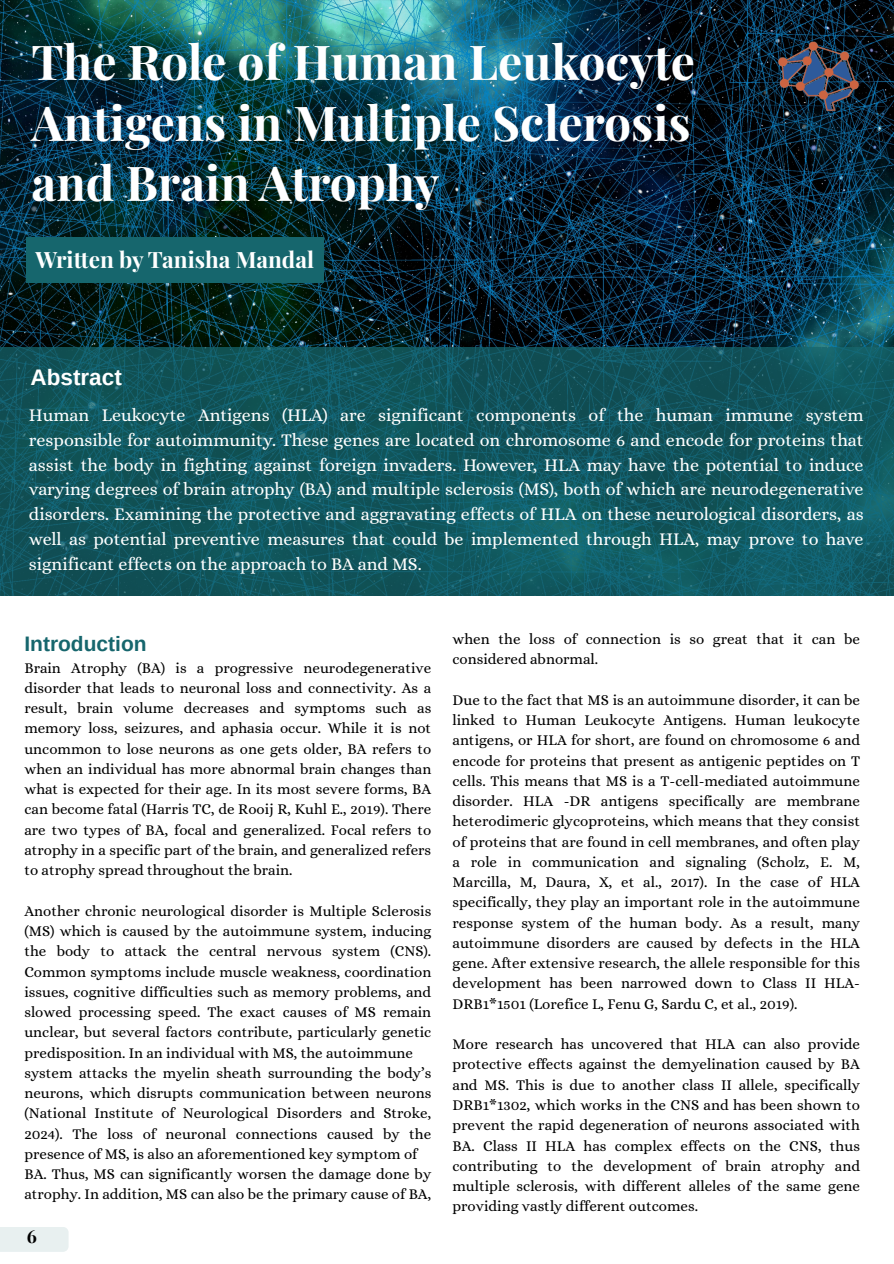
<style>
.page{position:relative;width:894px;height:1264px;background:#fff}
.page>*{position:absolute;margin:0;border:0;box-sizing:border-box;transform-origin:0 0}
.t1{font:700 48px/60.8px "Playfair Display";color:#fff;text-align:justify}
.t2{font:700 22.5px "Playfair Display";color:#fff}
.t3{font:700 22.5px "Arimo";color:#fff}
.t4{font:700 21px "Arimo";color:#16666d}
.t5{font:18px/24.8px "Alice";letter-spacing:-.005em;color:#fff}
.t6{font:700 18px "Playfair Display";color:#000}
.t7{font:15px/20.2px "Alice";color:#000;text-align:justify}
</style>
<div class="page">
<img style="left:0;top:0;width:893px;height:347px">
<svg style="left:0;top:347px;width:893px;height:248px;background:#11575f"></svg>
<div style="left:26px;top:238px;width:297px;height:45px;background:#16666d"></div>
<img style="left:776px;top:40px;width:82px;height:70px">
<div style="left:0;top:1227px;width:69px;height:24px;background:#e8f0f0"></div>
<h2 class="t1" style="left:32px;top:30px;width:665px">The Role of Human Leukocyte Antigens in Multiple Sclerosis and Brain Atrophy</h2>
<h3 class="t2" style="left:35px;top:244px;width:280px">Written by Tanisha Mandal</h3>
<h1 class="t3" style="left:31px;top:364px;width:93px">Abstract</h1>
<h2 class="t5" style="left:29px;top:402px;width:836px">Human Leukocyte Antigens (HLA) are significant components of the human immune system responsible for autoimmunity. These genes are located on chromosome 6 and encode for proteins that</h2>
<p class="t5" style="left:29px;top:452px;width:836px;text-align:justify">assist the body in fighting against foreign invaders. However, HLA may have the potential to induce varying degrees of brain atrophy (BA) and multiple sclerosis (MS), both of which are neurodegenerative disorders. Examining the protective and aggravating effects of HLA on these neurological disorders, as well as potential preventive measures that could be implemented through HLA, may prove to have significant effects on the approach to BA and MS.</p>
<p class="t4" style="left:24px;top:632px;width:124px">Introduction</p>
<p class="t7" style="left:24px;top:657px;width:408px">Brain Atrophy (BA) is a progressive neurodegenerative disorder that leads to neuronal loss and connectivity. As a result, brain volume decreases and symptoms such as memory loss, seizures, and aphasia occur. While it is not uncommon to lose neurons as one gets older, BA refers to when an individual has more abnormal brain changes than what is expected for their age. In its most severe forms, BA can become fatal (Harris TC, de Rooij R, Kuhl E., 2019). There are two types of BA, focal and generalized. Focal refers to atrophy in a specific part of the brain, and generalized refers to atrophy spread throughout the brain.</p>
<p class="t7" style="left:24px;top:900px;width:408px">Another chronic neurological disorder is Multiple Sclerosis (MS) which is caused by the autoimmune system, inducing the body to attack the central nervous system (CNS).<br>Common symptoms include muscle weakness, coordination issues, cognitive difficulties such as memory problems, and slowed processing speed. The exact causes of MS remain unclear, but several factors contribute, particularly genetic predisposition. In an individual with MS, the autoimmune</p>
<p class="t7" style="left:24px;top:1062px;width:408px">system attacks the myelin sheath surrounding the body’s neurons, which disrupts communication between neurons (National Institute of Neurological Disorders and Stroke, 2024). The loss of neuronal connections caused by the presence of MS, is also an aforementioned key symptom of</p>
<p class="t7" style="left:24px;top:1163px;width:408px">BA. Thus, MS can significantly worsen the damage done by atrophy. In addition, MS can also be the primary cause of BA,</p>
<p class="t6" style="left:27px;top:1223px;width:12px">6</p>
<p class="t7" style="left:452px;top:629px;width:409px">when the loss of connection is so great that it can be considered abnormal.</p>
<p class="t7" style="left:452px;top:689px;width:409px">Due to the fact that MS is an autoimmune disorder, it can be linked to Human Leukocyte Antigens. Human leukocyte antigens, or HLA for short, are found on chromosome 6 and encode for proteins that present as antigenic peptides on T cells. This means that MS is a T-cell-mediated autoimmune disorder. HLA -DR antigens specifically are membrane heterodimeric glycoproteins, which means that they consist of proteins that are found in cell membranes, and often play a role in communication and signaling (Scholz, E. M, Marcilla, M, Daura, X, et al., 2017). In the case of HLA specifically, they play an important role in the autoimmune response system of the human body. As a result, many autoimmune disorders are caused by defects in the HLA gene. After extensive research, the allele responsible for this development has been narrowed down to Class II HLA-DRB1*1501 (Lorefice L, Fenu G, Sardu C, et al., 2019).</p>
<p class="t7" style="left:452px;top:1034px;width:409px">More research has uncovered that HLA can also provide protective effects against the demyelination caused by BA and MS. This is due to another class II allele, specifically DRB1*1302, which works in the CNS and has been shown to prevent the rapid degeneration of neurons associated with BA. Class II HLA has complex effects on the CNS, thus contributing to the development of brain atrophy and multiple sclerosis, with different alleles of the same gene providing vastly different outcomes.</p>
</div>
